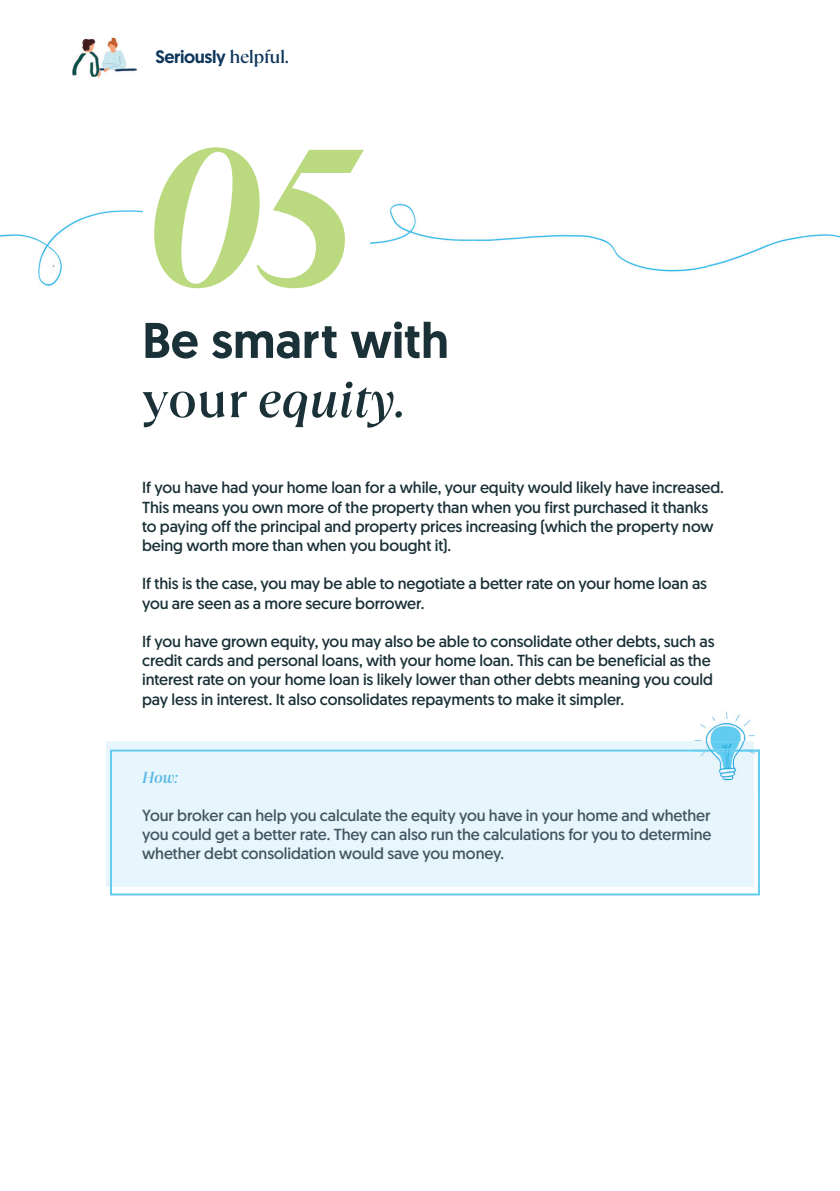
<style>
.page{position:relative;width:840px;height:1191px;background:#fff}
.page>*{position:absolute;margin:0;border:0;box-sizing:border-box;transform-origin:0 0}
.t1{font:italic 700 194px "TT Ramillas";color:#bbd97f}
.t2{font:500 50px "Geomanist";color:#1a3138}
.t3{font:italic 500 50px "TT Ramillas";color:#1a3138}
.t4{font:500 18px "Geomanist";letter-spacing:-.02em;color:#0e365b}
.t5{font:16px/19.2px "Geomanist";letter-spacing:-.005em;color:#1a3138}
.t6{font:italic 500 16px "TT Ramillas";color:#1aa9e1}
.s1{font-family:"TT Ramillas"}
.s2{font-style:normal}
</style>
<div class="page">
<img style="left:72px;top:37px;width:64px;height:41px">
<div style="left:106px;top:741px;width:586px;height:146px;background:#e7f6fc"></div>
<img style="left:0;top:210px;width:142px;height:76px">
<img style="left:370px;top:203px;width:469px;height:69px">
<svg style="left:110px;top:749px;width:649px;height:146px;background:#e4f5fb"></svg>
<img style="left:694px;top:712px;width:61px;height:33px">
<img style="left:692px;top:741px;width:61px;height:8px">
<img style="left:692px;top:749px;width:67px;height:46px">
<p class="t4" style="left:155px;top:44px;width:135px">Seriously <span class="s1">helpful.</span></p>
<h1 class="t1" style="left:142px;top:100px;width:216px">05</h1>
<h2 class="t2" style="left:142px;top:307px;width:308px">Be smart with</h2>
<h2 class="t3" style="left:142px;top:370px;width:265px"><span class="s2">your</span> equity.</h2>
<p class="t5" style="left:142px;top:478px;width:583px">If you have had your home loan for a while, your equity would likely have increased.<br>This means you own more of the property than when you first purchased it thanks to paying off the principal and property prices increasing (which the property now being worth more than when you bought it).</p>
<p class="t5" style="left:142px;top:574px;width:566px">If this is the case, you may be able to negotiate a better rate on your home loan as you are seen as a more secure borrower.</p>
<p class="t5" style="left:142px;top:631px;width:573px">If you have grown equity, you may also be able to consolidate other debts, such as credit cards and personal loans, with your home loan. This can be beneficial as the interest rate on your home loan is likely lower than other debts meaning you could pay less in interest. It also consolidates repayments to make it simpler.</p>
<p class="t6" style="left:142px;top:767px;width:38px">How:</p>
<p class="t5" style="left:142px;top:805px;width:570px;text-align:justify">Your broker can help you calculate the equity you have in your home and whether you could get a better rate. They can also run the calculations for you to determine whether debt consolidation would save you money.</p>
</div>
